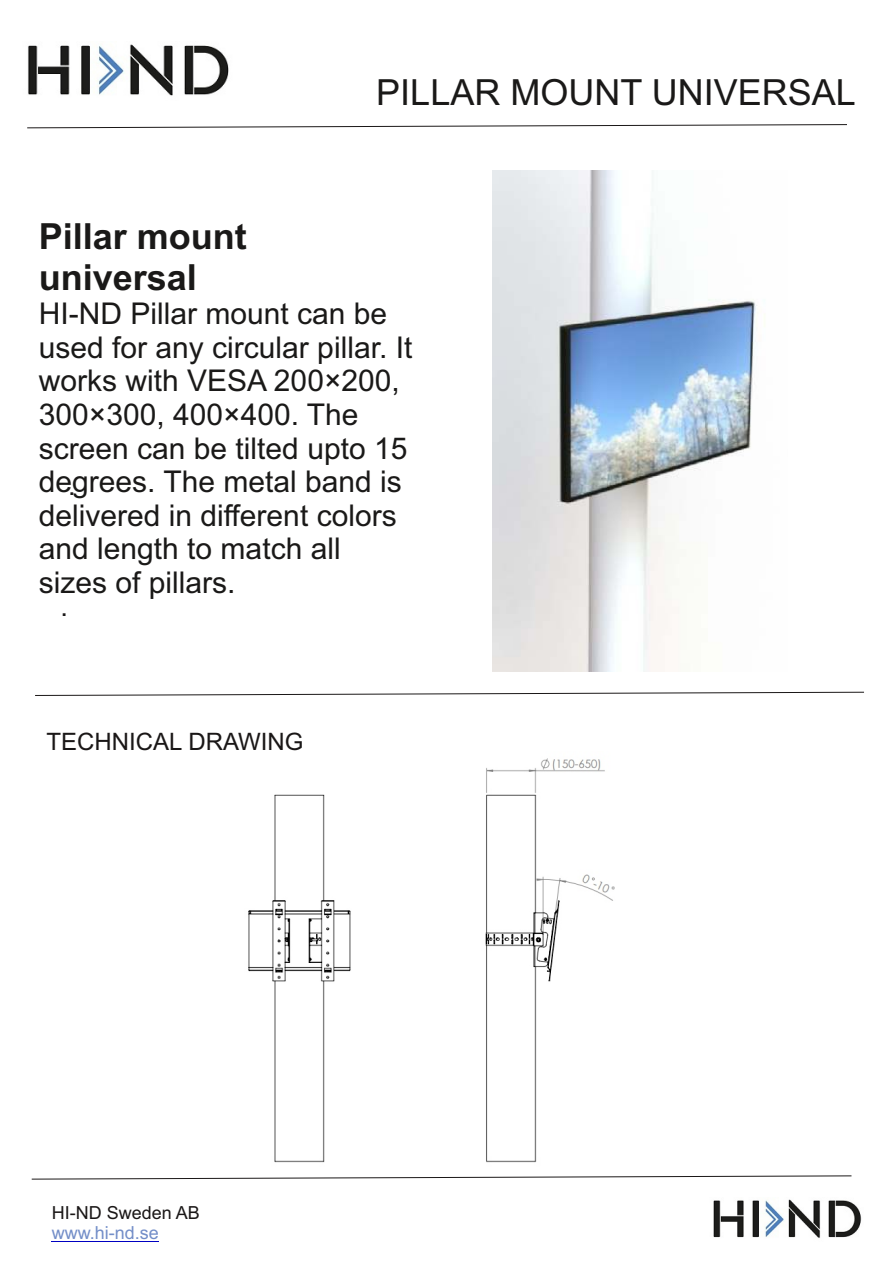
<style>
.page{position:relative;width:893px;height:1262px;background:#fff}
.page>*{position:absolute;margin:0;border:0;box-sizing:border-box;transform-origin:0 0}
.t1{font:36px "Arial";color:#1a1918}
.t2{font:700 36px/40.2px "Arial";color:#1a1918}
.t3{font:30px/33.5px "Arial";color:#1a1918}
.t4{font:27px "Arial";color:#1a1717}
.t5{font:24px "Arial";color:#1a1717}
.t6{font:18px "Arial";color:#1a1717}
.t7{font:18px "Arial";color:#738ec8}
</style>
<div class="page">
<hr style="left:52px;top:1240px;width:107px;height:1px;background:#0000c2">
<svg style="left:31px;top:1175px;width:821px;height:5px"></svg>
<svg style="left:35px;top:691px;width:829px;height:5px"></svg>
<svg style="left:27px;top:124px;width:820px;height:5px"></svg>
<img style="left:493px;top:170px;width:264px;height:501px">
<img style="left:713px;top:1199px;width:149px;height:39px">
<img style="left:28px;top:44px;width:201px;height:52px">
<img style="left:248px;top:758px;width:367px;height:405px">
<p class="t1" style="left:376px;top:79px;width:481px">PILLAR MOUNT UNIVERSAL</p>
<p class="t2" style="left:39px;top:220px;width:210px">Pillar mount universal</p>
<p class="t3" style="left:39px;top:300px;width:375px">HI-ND Pillar mount can be used for any circular pillar. It works with VESA 200×200,<br>300×300, 400×400. The screen can be tilted upto 15 degrees. The metal band is delivered in different colors and length to match all sizes of pillars.</p>
<p class="t4" style="left:68px;top:475px;width:9px">.</p>
<p class="t4" style="left:61px;top:596px;width:9px">.</p>
<p class="t5" style="left:47px;top:732px;width:258px">TECHNICAL DRAWING</p>
<p class="t6" style="left:52px;top:1205px;width:150px">HI-ND Sweden AB</p>
<p class="t7" style="left:52px;top:1226px;width:109px">www.hi-nd.se</p>
</div>
